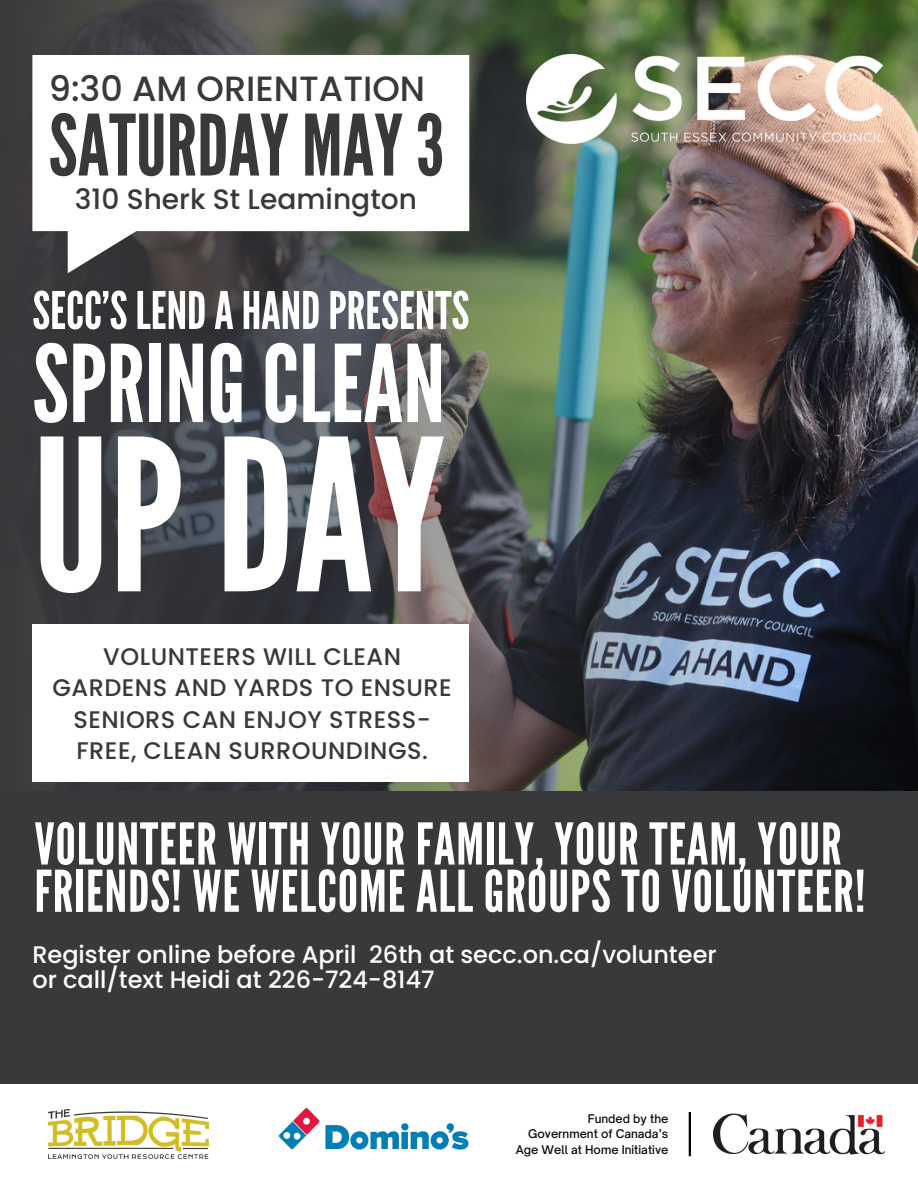
<style>
.page{position:relative;width:918px;height:1188px;background:#fff}
.page>*{position:absolute;margin:0;border:0;box-sizing:border-box;transform-origin:0 0}
.t1{font:210.6px "League Gothic";color:#fff}
.t2{font:106.65px "League Gothic";color:#fff}
.t3{font:84.3px "League Gothic";color:#39393c}
.t4{font:57.3px/47.2px "League Gothic";letter-spacing:.015em;color:#fff}
.t5{font:51.75px "League Gothic";color:#fff}
.t6{font:500 35.1px "Poppins";color:#39393c}
.t7{font:500 28.05px "Poppins";color:#39393c}
.t8{font:500 24px/31.5px "Poppins";letter-spacing:.02em;color:#39393c;text-align:center}
.t9{font:500 24px "Poppins";color:#fff}
.t10{font:500 11.4px "Open Sauce One";color:#0a0a0a}
</style>
<div class="page">
<img style="left:831px;top:0;width:87px;height:791px">
<img style="left:0;top:0;width:831px;height:791px">
<div style="left:0;top:791px;width:918px;height:292px;background:#39393c"></div>
<img style="left:713px;top:1113px;width:171px;height:42px">
<hr style="left:689px;top:1112px;width:2px;height:44px;background:#000">
<svg style="left:32px;top:55px;width:437px;height:218px"></svg>
<div style="left:32px;top:624px;width:437px;height:158px;background:#fff"></div>
<div style="left:401px;top:1132px;width:7px;height:17px;background:#017eb4"></div>
<div style="left:401px;top:1123px;width:8px;height:7px;background:#017eb4;border-radius:50%"></div>
<svg style="left:411px;top:1123px;width:57px;height:27px"></svg>
<svg style="left:279px;top:1108px;width:120px;height:42px"></svg>
<img style="left:527px;top:54px;width:356px;height:89px">
<img style="left:49px;top:1109px;width:159px;height:50px">
<p class="t6" style="left:49px;top:65px;width:378px">9:30 AM ORIENTATION</p>
<h1 class="t3" style="left:49px;top:97px;width:397px">SATURDAY MAY3</h1>
<h6 class="t7" style="left:75px;top:180px;width:344px">310 Sherk St Leamington</h6>
<h2 class="t5" style="left:32px;top:281px;width:438px">SECC’SLENDAHANDPRESENTS</h2>
<h4 class="t2" style="left:32px;top:322px;width:414px">SPRINGCLEAN</h4>
<h4 class="t1" style="left:32px;top:394px;width:414px">UPDAY</h4>
<h3 class="t8" style="left:53px;top:640px;width:401px">VOLUNTEERS WILL CLEAN<br>GARDENS AND YARDS TO ENSURE<br>SENIORS CAN ENJOY STRESS-<br>FREE, CLEAN SURROUNDINGS.</h3>
<h3 class="t4" style="left:35px;top:822px;width:833px">VOLUNTEER WITH YOUR FAMILY, YOUR TEAM, YOUR<br>FRIENDS! WE WELCOME ALL GROUPS TO VOLUNTEER!</h3>
<p class="t9" style="left:32px;top:938px;width:686px">Register online before April 26th at secc.on.ca/volunteer</p>
<p class="t9" style="left:32px;top:963px;width:404px">or call/text Heidi at 226-724-8147</p>
<p class="t10" style="left:588px;top:1112px;width:82px">Funded by the</p>
<p class="t10" style="left:528px;top:1127px;width:142px">Government of Canada’s</p>
<h5 class="t10" style="left:516px;top:1142px;width:154px">Age Well at Home Initiative</h5>
</div>
